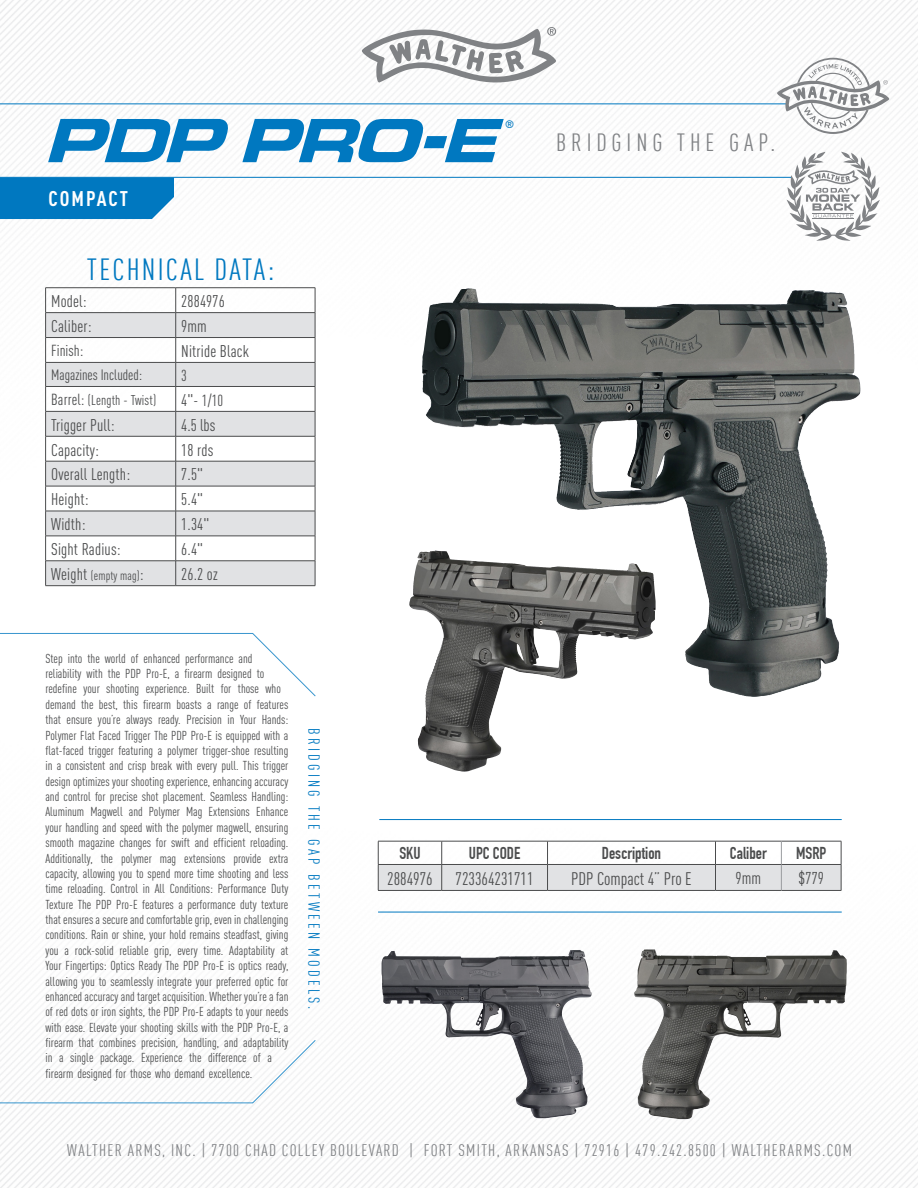
<style>
.page{position:relative;width:918px;height:1188px;background:#fff}
.page>*{position:absolute;margin:0;border:0;box-sizing:border-box;transform-origin:0 0}
.t1{font:italic 700 53.4px "Euro Technic Ext";color:#0078c0}
.t2{font:condensed 30px "DIN Offc Pro";letter-spacing:.075em;color:#0078c0}
.t3{font:condensed 24.45px "DIN Offc Pro";letter-spacing:.2em;color:#808285}
.t4{font:700 21px "DIN Cond";letter-spacing:.1em;color:#fff}
.t5{font:18px "DIN Cond";color:#4b4c4d}
.t6{font:16.95px "DIN Cond";letter-spacing:.01em;color:#4b4c4d}
.t7{font:16.8px "DIN Cond";letter-spacing:.01em;color:#4b4c4d}
.t8{font:700 16.8px "DIN Condensed";color:#4b4c4d}
.t9{font:condensed 16.5px "DIN Offc Pro";letter-spacing:.08em;color:#808285}
.t10{font:15.9px "DIN Cond";color:#4b4c4d}
.t11{font:condensed 15.75px "DIN Offc Pro";letter-spacing:.2em;color:#0078c0}
.t12{font:15.75px "DIN Cond";color:#4b4c4d}
.t13{font:14.85px "DIN Cond";color:#4b4c4d}
.t14{font:13.95px "DIN Cond";letter-spacing:.01em;color:#4b4c4d}
.t15{font:12.75px/15.3px "DIN Cond";color:#4b4c4d}
.t16{font:12.6px "DIN Cond";letter-spacing:.01em;color:#4b4c4d}
.t17{font:10.5px "Eurostile LT Std Ex 2";color:#0078c0}
.s1{font-size:15.9px}
.s2{font-size:16.8px}
</style>
<div class="page">
<img style="left:0;top:0;width:918px;height:1188px">
<hr style="left:0;top:177px;width:792px;height:1px;background:#0078c0">
<hr style="left:0;top:103px;width:787px;height:1px;background:#0078c0">
<svg style="left:362px;top:27px;width:195px;height:58px"></svg>
<svg style="left:777px;top:58px;width:112px;height:76px"></svg>
<svg style="left:787px;top:152px;width:93px;height:89px"></svg>
<svg style="left:0;top:162px;width:174px;height:57px"></svg>
<hr style="left:378px;top:890px;width:64px;height:1px;background:#4b4c4d">
<hr style="left:442px;top:890px;width:106px;height:1px;background:#4b4c4d">
<hr style="left:548px;top:890px;width:168px;height:1px;background:#4b4c4d">
<hr style="left:716px;top:890px;width:65px;height:1px;background:#4b4c4d">
<hr style="left:781px;top:890px;width:60px;height:1px;background:#4b4c4d">
<svg style="left:378px;top:841px;width:464px;height:49px"></svg>
<hr style="left:378px;top:912px;width:464px;height:1px;background:#0078c0">
<hr style="left:379px;top:819px;width:463px;height:1px;background:#0078c0">
<svg style="left:46px;top:313px;width:269px;height:272px;fill:#e1e2e4"></svg>
<hr style="left:45px;top:287px;width:131px;height:1px;background:#4b4c4d">
<hr style="left:176px;top:287px;width:139px;height:1px;background:#4b4c4d">
<hr style="left:45px;top:312px;width:131px;height:1px;background:#4b4c4d">
<hr style="left:176px;top:312px;width:139px;height:1px;background:#4b4c4d">
<hr style="left:45px;top:337px;width:131px;height:1px;background:#4b4c4d">
<hr style="left:176px;top:337px;width:139px;height:1px;background:#4b4c4d">
<hr style="left:45px;top:362px;width:131px;height:1px;background:#4b4c4d">
<hr style="left:176px;top:362px;width:139px;height:1px;background:#4b4c4d">
<hr style="left:45px;top:386px;width:131px;height:1px;background:#4b4c4d">
<hr style="left:176px;top:386px;width:139px;height:1px;background:#4b4c4d">
<hr style="left:45px;top:411px;width:131px;height:1px;background:#4b4c4d">
<hr style="left:176px;top:411px;width:139px;height:1px;background:#4b4c4d">
<hr style="left:45px;top:436px;width:131px;height:1px;background:#4b4c4d">
<hr style="left:176px;top:436px;width:139px;height:1px;background:#4b4c4d">
<hr style="left:45px;top:461px;width:131px;height:1px;background:#4b4c4d">
<hr style="left:176px;top:461px;width:139px;height:1px;background:#4b4c4d">
<hr style="left:45px;top:486px;width:131px;height:1px;background:#4b4c4d">
<hr style="left:176px;top:486px;width:139px;height:1px;background:#4b4c4d">
<hr style="left:45px;top:511px;width:131px;height:1px;background:#4b4c4d">
<hr style="left:176px;top:511px;width:139px;height:1px;background:#4b4c4d">
<hr style="left:45px;top:536px;width:131px;height:1px;background:#4b4c4d">
<hr style="left:176px;top:536px;width:139px;height:1px;background:#4b4c4d">
<hr style="left:45px;top:561px;width:131px;height:1px;background:#4b4c4d">
<svg style="left:45px;top:288px;width:1px;height:297px"></svg>
<hr style="left:176px;top:561px;width:139px;height:1px;background:#4b4c4d">
<svg style="left:175px;top:288px;width:1px;height:297px"></svg>
<svg style="left:315px;top:288px;width:1px;height:297px"></svg>
<hr style="left:45px;top:585px;width:131px;height:1px;background:#4b4c4d">
<hr style="left:176px;top:585px;width:139px;height:1px;background:#4b4c4d">
<hr style="left:0;top:633px;width:253px;height:1px;background:#0078c0">
<svg style="left:252px;top:632px;width:64px;height:65px"></svg>
<hr style="left:0;top:1103px;width:253px;height:1px;background:#0078c0">
<svg style="left:252px;top:1039px;width:64px;height:65px"></svg>
<img style="left:422px;top:289px;width:44px;height:138px">
<img style="left:409px;top:551px;width:27px;height:59px">
<img style="left:389px;top:950px;width:191px;height:8px">
<img style="left:634px;top:949px;width:21px;height:51px">
<h1 class="t1" style="left:45px;top:102px;width:472px">PDP PRO-E</h1>
<p class="t17" style="left:505px;top:117px;width:10px">®</p>
<h3 class="t4" style="left:48px;top:186px;width:81px">COMPACT</h3>
<p class="t2" style="left:87px;top:247px;width:189px">TECHNICAL DATA:</p>
<p class="t7" style="left:51px;top:291px;width:37px">Model:</p>
<p class="t7" style="left:181px;top:291px;width:45px">2884976</p>
<p class="t7" style="left:51px;top:316px;width:42px">Caliber:</p>
<p class="t7" style="left:181px;top:316px;width:27px">9mm</p>
<p class="t12" style="left:51px;top:341px;width:34px">Finish:</p>
<p class="t7" style="left:181px;top:341px;width:69px">Nitride Black</p>
<p class="t13" style="left:51px;top:366px;width:93px">Magazines Included:</p>
<p class="t12" style="left:181px;top:366px;width:7px">3</p>
<p class="t14" style="left:51px;top:392px;width:106px"><span class="s1">Barrel:</span> (Length - Twist)</p>
<p class="t10" style="left:181px;top:391px;width:44px"><span class="s2">4"</span>- 1/10</p>
<p class="t7" style="left:51px;top:415px;width:65px">Trigger Pull:</p>
<p class="t7" style="left:181px;top:415px;width:36px">4.5 lbs</p>
<p class="t7" style="left:51px;top:440px;width:49px">Capacity:</p>
<p class="t7" style="left:181px;top:440px;width:34px">18 rds</p>
<p class="t7" style="left:51px;top:465px;width:80px">Overall Length:</p>
<p class="t7" style="left:181px;top:465px;width:23px">7.5"</p>
<p class="t7" style="left:51px;top:490px;width:39px">Height:</p>
<p class="t7" style="left:181px;top:490px;width:23px">5.4"</p>
<p class="t7" style="left:51px;top:515px;width:36px">Width:</p>
<p class="t7" style="left:181px;top:515px;width:30px">1.34"</p>
<p class="t7" style="left:51px;top:540px;width:71px">Sight Radius:</p>
<p class="t7" style="left:181px;top:540px;width:23px">6.4"</p>
<p class="t16" style="left:51px;top:568px;width:94px"><span class="s2">Weight</span> (empty mag)<span class="s2">:</span></p>
<p class="t7" style="left:181px;top:564px;width:38px">26.2 oz</p>
<h3 class="t3" style="left:556px;top:125px;width:221px">BRIDGING THE GAP.</h3>
<p class="t15" style="left:45px;top:650px;width:245px">Step into the world of enhanced performance and reliability with the PDP Pro-E, a firearm designed to redefine your shooting experience. Built for those who demand the best, this firearm boasts a range of features that ensure you’re always ready. Precision in Your Hands:<br>Polymer Flat Faced Trigger The PDP Pro-E is equipped with a flat-faced trigger featuring a polymer trigger-shoe resulting in a consistent and crisp break with every pull. This trigger design optimizes your shooting experience, enhancing accuracy and control for precise shot placement. Seamless Handling:<br>Aluminum Magwell and Polymer Mag Extensions Enhance your handling and speed with the polymer magwell, ensuring smooth magazine changes for swift and efficient reloading.<br>Additionally, the polymer mag extensions provide extra capacity, allowing you to spend more time shooting and less time reloading. Control in All Conditions: Performance Duty Texture The PDP Pro-E features a performance duty texture that ensures a secure and comfortable grip, even in challenging conditions. Rain or shine, your hold remains steadfast, giving you a rock-solid reliable grip, every time. Adaptability at Your Fingertips: Optics Ready The PDP Pro-E is optics ready, allowing you to seamlessly integrate your preferred optic for enhanced accuracy and target acquisition. Whether you’re a fan of red dots or iron sights, the PDP Pro-E adapts to your needs with ease. Elevate your shooting skills with the PDP Pro-E, a firearm that combines precision, handling, and adaptability in a single package. Experience the difference of a firearm designed for those who demand excellence.</p>
<p class="t11" style="left:325px;top:728px;width:283px;rotate:90deg">BRIDGING THE GAP BETWEEN MODELS.</p>
<p class="t8" style="left:399px;top:843px;width:23px">SKU</p>
<p class="t8" style="left:469px;top:843px;width:53px">UPC CODE</p>
<p class="t8" style="left:602px;top:843px;width:61px">Description</p>
<p class="t8" style="left:730px;top:843px;width:38px">Caliber</p>
<p class="t8" style="left:796px;top:843px;width:32px">MSRP</p>
<p class="t5" style="left:387px;top:868px;width:47px">2884976</p>
<p class="t5" style="left:456px;top:868px;width:79px">723364231711</p>
<p class="t5" style="left:571px;top:868px;width:122px">PDP Compact 4” Pro E</p>
<p class="t6" style="left:736px;top:868px;width:27px">9mm</p>
<p class="t6" style="left:798px;top:868px;width:27px">$779</p>
<p class="t9" style="left:67px;top:1139px;width:786px">WALTHER ARMS, INC. | 7700 CHAD COLLEY BOULEVARD | FORT SMITH, ARKANSAS | 72916 | 479.242.8500 | WALTHERARMS.COM</p>
</div>
